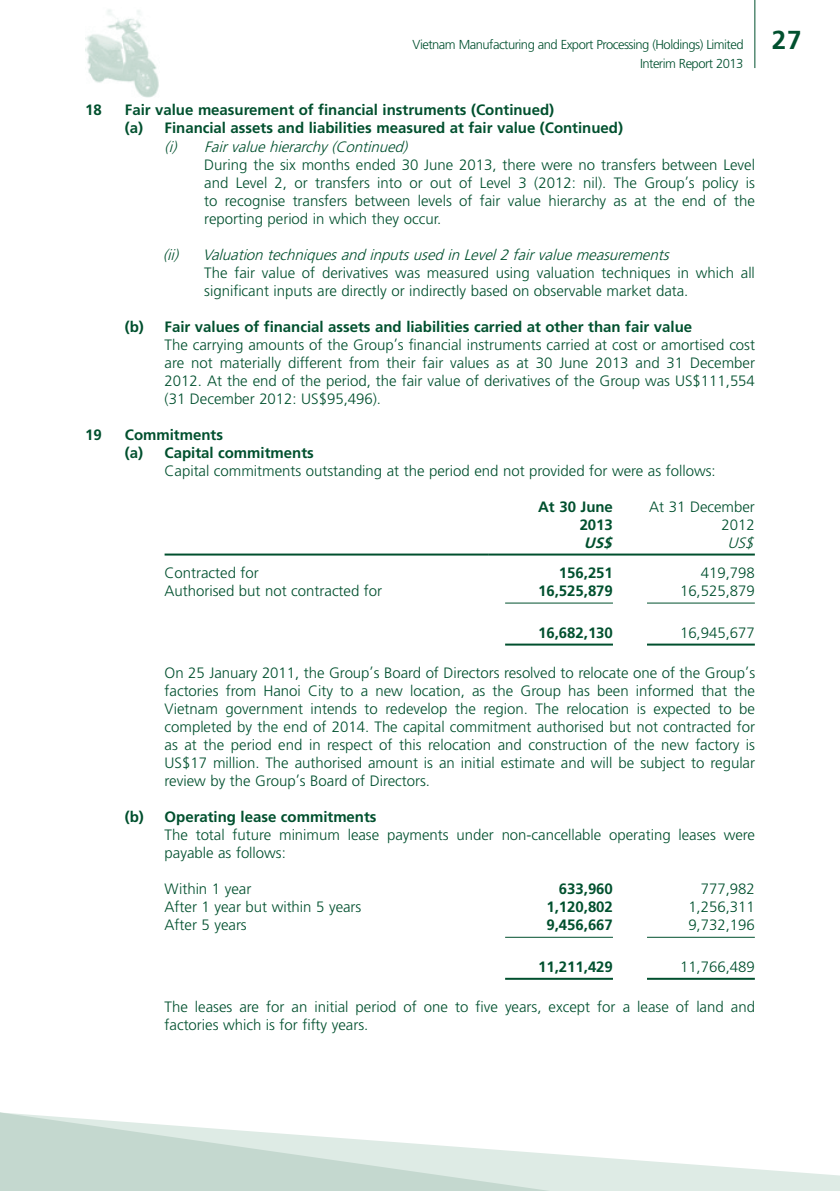
<style>
.page{position:relative;width:840px;height:1191px;background:#fff}
.page>*{position:absolute;margin:0;border:0;box-sizing:border-box;transform-origin:0 0}
.t1{font:700 26px "Frutiger LT Std";color:#00502e}
.Notes{font:300 15px/18px "Frutiger LT Std";color:#00502e;text-align:justify}
.Notes_HD2{font:700 15px "Frutiger LT Std";color:#00502e}
.Notes_HD3{font:italic 300 15px "Frutiger LT Std";color:#00502e}
.Notes-2{font:700 15px "Frutiger LT Std";color:#00502e}
.Notes_HD1{font:700 15px "Frutiger LT Std";color:#00502e}
.Notes-3{font:italic 700 15px "Frutiger LT Std";color:#00502e}
.Notes-4{font:italic 300 15px "Frutiger LT Std";color:#00502e}
.t2{font:300 13px/19px "Frutiger LT Std";letter-spacing:-.04em;color:#00502e;text-align:right}
</style>
<div class="page">
<svg style="left:743px;top:1168px;width:96px;height:23px;fill:#deebe5"></svg>
<svg style="left:0;top:1112px;width:743px;height:79px"></svg>
<hr style="left:754px;top:0;width:1px;height:68px;background:#00502e">
<img style="left:85px;top:9px;width:74px;height:89px">
<svg style="left:488px;top:555px;width:141px;height:49px"></svg>
<hr style="left:164px;top:553px;width:324px;height:2px;background:#00502e">
<hr style="left:488px;top:553px;width:141px;height:2px;background:#00502e">
<hr style="left:629px;top:553px;width:125px;height:2px;background:#00502e">
<hr style="left:505px;top:602px;width:107px;height:1px;background:#00502e">
<hr style="left:646px;top:602px;width:108px;height:1px;background:#00502e">
<hr style="left:505px;top:643px;width:107px;height:2px;background:#00502e">
<hr style="left:646px;top:643px;width:108px;height:2px;background:#00502e">
<svg style="left:505px;top:936px;width:108px;height:2px"></svg>
<hr style="left:505px;top:936px;width:107px;height:1px;background:#00502e">
<hr style="left:646px;top:936px;width:108px;height:1px;background:#00502e">
<hr style="left:505px;top:977px;width:107px;height:2px;background:#00502e">
<hr style="left:646px;top:977px;width:108px;height:2px;background:#00502e">
<p class="t2" style="left:412px;top:35px;width:332px">Vietnam Manufacturing and Export Processing (Holdings) Limited<br>Interim Report 2013</p>
<h1 class="t1" style="left:771px;top:25px;width:31px">27</h1>
<p class="Notes_HD1" style="left:85px;top:101px;width:18px">18</p>
<p class="Notes_HD1" style="left:125px;top:101px;width:430px">Fair value measurement of financial instruments (Continued)</p>
<p class="Notes_HD2" style="left:125px;top:119px;width:499px">(a) Financial assets and liabilities measured at fair value (Continued)</p>
<p class="Notes_HD3" style="left:164px;top:138px;width:248px">(i) Fair value hierarchy (Continued)</p>
<p class="Notes" style="left:204px;top:155px;width:552px">During the six months ended 30 June 2013, there were no transfers between Level and Level 2, or transfers into or out of Level 3 (2012: nil). The Group’s policy is to recognise transfers between levels of fair value hierarchy as at the end of the reporting period in which they occur.</p>
<p class="Notes_HD3" style="left:163px;top:246px;width:511px">(ii) Valuation techniques and inputs used in Level 2 fair value measurements</p>
<p class="Notes" style="left:204px;top:263px;width:552px">The fair value of derivatives was measured using valuation techniques in which all significant inputs are directly or indirectly based on observable market data.</p>
<p class="Notes_HD2" style="left:125px;top:317px;width:568px">(b) Fair values of financial assets and liabilities carried at other than fair value</p>
<p class="Notes" style="left:164px;top:335px;width:591px">The carrying amounts of the Group’s financial instruments carried at cost or amortised cost are not materially different from their fair values as at 30 June 2013 and 31 December 2012. At the end of the period, the fair value of derivatives of the Group was US$111,554 (31 December 2012: US$95,496).</p>
<p class="Notes_HD1" style="left:85px;top:425px;width:18px">19</p>
<p class="Notes_HD1" style="left:125px;top:425px;width:100px">Commitments</p>
<p class="Notes_HD2" style="left:125px;top:443px;width:190px">(a) Capital commitments</p>
<p class="Notes" style="left:164px;top:461px;width:552px">Capital commitments outstanding at the period end not provided for were as follows:</p>
<p class="Notes-2" style="left:538px;top:497px;width:76px">At 30 June</p>
<p class="Notes" style="left:649px;top:497px;width:107px">At 31 December</p>
<p class="Notes-2" style="left:579px;top:515px;width:35px">2013</p>
<p class="Notes" style="left:721px;top:515px;width:35px">2012</p>
<p class="Notes-3" style="left:583px;top:533px;width:34px">US$</p>
<p class="Notes-4" style="left:727px;top:534px;width:32px">US$</p>
<p class="Notes" style="left:164px;top:563px;width:96px">Contracted for</p>
<p class="Notes-2" style="left:558px;top:563px;width:56px">156,251</p>
<p class="Notes" style="left:700px;top:563px;width:56px">419,798</p>
<p class="Notes" style="left:164px;top:581px;width:219px">Authorised but not contracted for</p>
<p class="Notes-2" style="left:538px;top:581px;width:76px">16,525,879</p>
<p class="Notes" style="left:679px;top:581px;width:76px">16,525,879</p>
<p class="Notes-2" style="left:538px;top:623px;width:76px">16,682,130</p>
<p class="Notes" style="left:679px;top:623px;width:76px">16,945,677</p>
<p class="Notes" style="left:164px;top:664px;width:591px">On 25 January 2011, the Group’s Board of Directors resolved to relocate one of the Group’s factories from Hanoi City to a new location, as the Group has been informed that the Vietnam government intends to redevelop the region. The relocation is expected to be completed by the end of 2014. The capital commitment authorised but not contracted for as at the period end in respect of this relocation and construction of the new factory is US$17 million. The authorised amount is an initial estimate and will be subject to regular review by the Group’s Board of Directors.</p>
<p class="Notes_HD2" style="left:125px;top:808px;width:253px">(b) Operating lease commitments</p>
<p class="Notes" style="left:164px;top:826px;width:591px">The total future minimum lease payments under non-cancellable operating leases were payable as follows:</p>
<p class="Notes" style="left:164px;top:880px;width:88px">Within 1 year</p>
<p class="Notes-2" style="left:558px;top:880px;width:56px">633,960</p>
<p class="Notes" style="left:700px;top:880px;width:56px">777,982</p>
<p class="Notes" style="left:164px;top:898px;width:198px">After 1 year but within 5 years</p>
<p class="Notes-2" style="left:546px;top:898px;width:68px">1,120,802</p>
<p class="Notes" style="left:688px;top:898px;width:68px">1,256,311</p>
<p class="Notes" style="left:164px;top:916px;width:84px">After 5 years</p>
<p class="Notes-2" style="left:546px;top:916px;width:68px">9,456,667</p>
<p class="Notes" style="left:688px;top:916px;width:68px">9,732,196</p>
<p class="Notes-2" style="left:538px;top:958px;width:76px">11,211,429</p>
<p class="Notes" style="left:679px;top:958px;width:76px">11,766,489</p>
<p class="Notes" style="left:164px;top:998px;width:591px">The leases are for an initial period of one to five years, except for a lease of land and factories which is for fifty years.</p>
</div>
